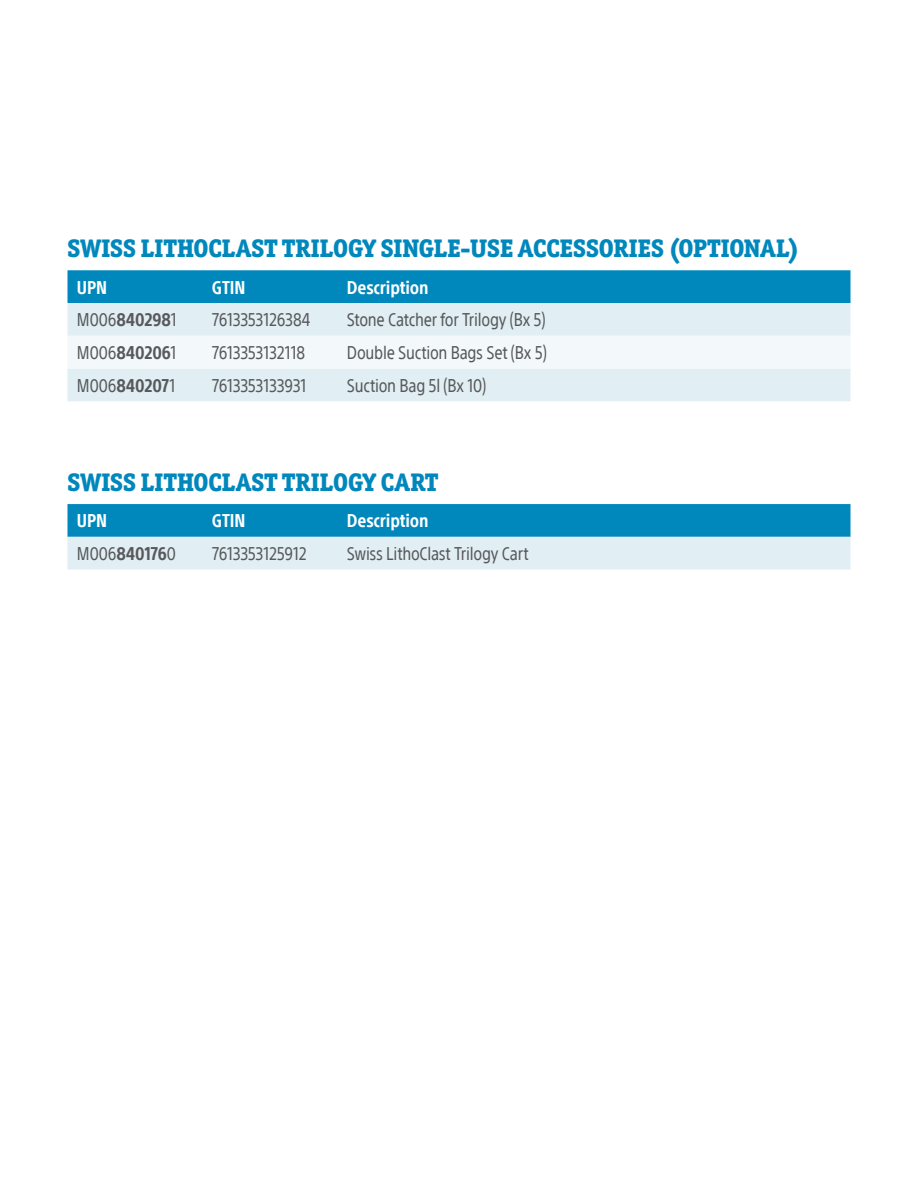
<style>
.page{position:relative;width:918px;height:1188px;background:#fff}
.page>*{position:absolute;margin:0;border:0;box-sizing:border-box;transform-origin:0 0}
.t1{font:800 25.5px "Officina Ser ITC Std";letter-spacing:-.01em;color:#0087bc}
.t2{font:condensed 18px "SST";letter-spacing:-.015em;color:#58595b}
.t3{font:700 condensed 18px "SST";letter-spacing:-.005em;color:#58595b}
.t4{font:700 condensed 18px "SST";letter-spacing:-.01em;color:#fff}
.s1{font-weight:400}
</style>
<div class="page">
<div style="left:68px;top:270px;width:782px;height:33px;background:#0087bc"></div>
<div style="left:68px;top:303px;width:782px;height:98px;background:#e1eff4"></div>
<div style="left:68px;top:336px;width:782px;height:33px;background:#f3f9fa"></div>
<svg style="left:68px;top:504px;width:782px;height:66px;background:#72bbd8"></svg>
<h1 class="t1" style="left:68px;top:232px;width:733px">SWISS LITHOCLAST TRILOGY SINGLE-USE ACCESSORIES (OPTIONAL)</h1>
<p class="t4" style="left:77px;top:277px;width:32px">UPN</p>
<p class="t4" style="left:212px;top:277px;width:35px">GTIN</p>
<p class="t4" style="left:347px;top:277px;width:83px">Description</p>
<p class="t3" style="left:77px;top:309px;width:102px"><span class="s1">M006</span>840298<span class="s1">1</span></p>
<p class="t2" style="left:212px;top:309px;width:100px">7613353126384</p>
<p class="t2" style="left:347px;top:309px;width:200px">Stone Catcher for Trilogy (Bx 5)</p>
<p class="t3" style="left:77px;top:342px;width:101px"><span class="s1">M006</span>840206<span class="s1">1</span></p>
<p class="t2" style="left:212px;top:342px;width:95px">7613353132118</p>
<p class="t2" style="left:347px;top:342px;width:201px">Double Suction Bags Set (Bx 5)</p>
<p class="t3" style="left:77px;top:375px;width:100px"><span class="s1">M006</span>840207<span class="s1">1</span></p>
<p class="t2" style="left:212px;top:375px;width:96px">7613353133931</p>
<p class="t2" style="left:347px;top:375px;width:141px">Suction Bag 5l (Bx 10)</p>
<h1 class="t1" style="left:68px;top:466px;width:372px">SWISS LITHOCLAST TRILOGY CART</h1>
<p class="t4" style="left:77px;top:510px;width:32px">UPN</p>
<p class="t4" style="left:212px;top:510px;width:35px">GTIN</p>
<p class="t4" style="left:347px;top:510px;width:83px">Description</p>
<p class="t3" style="left:77px;top:543px;width:101px"><span class="s1">M006</span>840176<span class="s1">0</span></p>
<p class="t2" style="left:212px;top:543px;width:96px">7613353125912</p>
<p class="t2" style="left:347px;top:543px;width:183px">Swiss LithoClast Trilogy Cart</p>
</div>
